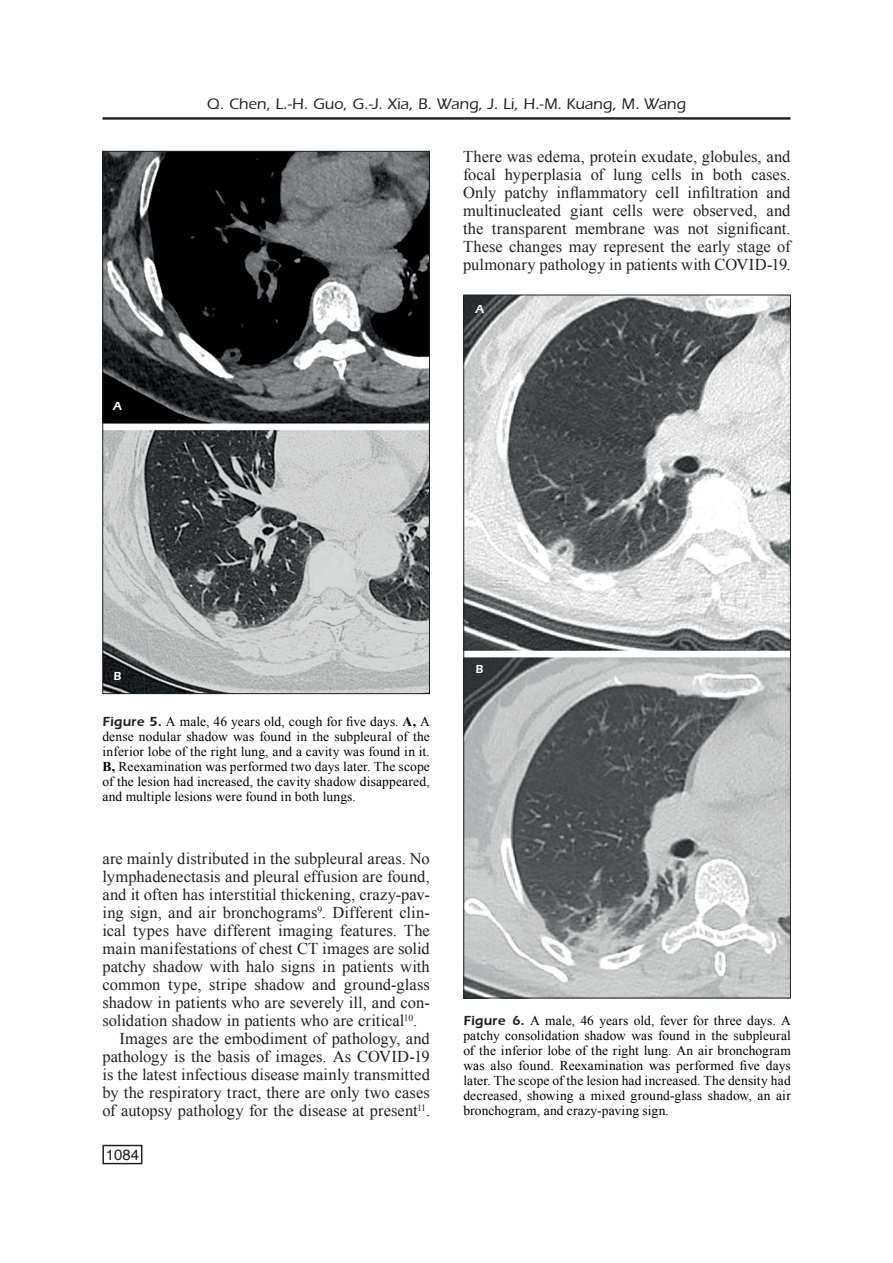
<style>
.page{position:relative;width:893px;height:1263px;background:#fff}
.page>*{position:absolute;margin:0;border:0;box-sizing:border-box;transform-origin:0 0}
.t1{font:16.5px/18px "Times New Roman";color:#231f20;text-align:justify}
.t2{font:500 15.75px "Eras";letter-spacing:.005em;color:#231f20}
.t3{font:15px "Helvetica";color:#231f20}
.t4{font:13.5px/15px "Times New Roman";letter-spacing:.01em;color:#000001;text-align:justify}
.t5{font:12px "Eras Demi";color:#fff}
.s1{font-family:"Eras Demi";color:#231f20}
.s2{font-weight:700}
</style>
<div class="page">
<hr style="left:102px;top:117px;width:688px;height:3px;background:#231f20">
<div style="left:102px;top:1145px;width:40px;height:19px;border:2px solid #231f20"></div>
<img style="left:104px;top:153px;width:324px;height:539px">
<img style="left:465px;top:297px;width:324px;height:699px">
<p class="t2" style="left:207px;top:95px;width:481px">Q. Chen, L.-H. Guo, G.-J. Xia, B. Wang, J. Li, H.-M. Kuang, M. Wang</p>
<p class="t1" style="left:463px;top:147px;width:329px">There was edema, protein exudate, globules, and focal hyperplasia of lung cells in both cases.<br>Only patchy inflammatory cell infiltration and multinucleated giant cells were observed, and the transparent membrane was not significant.<br>These changes may represent the early stage of pulmonary pathology in patients with COVID-19.</p>
<p class="t5" style="left:113px;top:399px;width:10px">A</p>
<p class="t5" style="left:475px;top:301px;width:10px">A</p>
<p class="t5" style="left:114px;top:668px;width:9px">B</p>
<p class="t4" style="left:102px;top:713px;width:329px"><span class="s1">Figure 5.</span> A male, 46 years old, cough for five days. <span class="s2">A,</span> A dense nodular shadow was found in the subpleural of the inferior lobe of the right lung, and a cavity was found in it.<br><span class="s2">B,</span> Reexamination was performed two days later. The scope of the lesion had increased, the cavity shadow disappeared, and multiple lesions were found in both lungs.</p>
<p class="t1" style="left:102px;top:849px;width:329px">are mainly distributed in the subpleural areas. No</p>
<p class="t1" style="left:102px;top:867px;width:329px">lymphadenectasis and pleural effusion are found,</p>
<p class="t1" style="left:102px;top:885px;width:329px">and it often has interstitial thickening, crazy-pav-</p>
<p class="t1" style="left:102px;top:903px;width:329px">ing sign, and air bronchograms<sup>9</sup>. Different clin-</p>
<p class="t1" style="left:102px;top:921px;width:329px">ical types have different imaging features. The</p>
<p class="t1" style="left:102px;top:939px;width:329px">main manifestations of chest CT images are solid</p>
<p class="t1" style="left:102px;top:957px;width:329px">patchy shadow with halo signs in patients with</p>
<p class="t1" style="left:102px;top:975px;width:329px">common type, stripe shadow and ground-glass</p>
<p class="t1" style="left:102px;top:993px;width:329px">shadow in patients who are severely ill, and con-</p>
<p class="t1" style="left:102px;top:1011px;width:316px">solidation shadow in patients who are critical<sup>10</sup>.</p>
<p class="t1" style="left:119px;top:1029px;width:312px">Images are the embodiment of pathology, and</p>
<p class="t1" style="left:102px;top:1047px;width:329px">pathology is the basis of images. As COVID-19</p>
<p class="t1" style="left:102px;top:1065px;width:329px">is the latest infectious disease mainly transmitted</p>
<p class="t1" style="left:102px;top:1083px;width:329px">by the respiratory tract, there are only two cases</p>
<p class="t1" style="left:102px;top:1101px;width:329px">of autopsy pathology for the disease at present<sup>11</sup>.</p>
<p class="t3" style="left:106px;top:1143px;width:35px">1084</p>
<p class="t5" style="left:476px;top:662px;width:9px">B</p>
<p class="t4" style="left:463px;top:1013px;width:329px"><span class="s1">Figure 6.</span> A male, 46 years old, fever for three days. A patchy consolidation shadow was found in the subpleural of the inferior lobe of the right lung. An air bronchogram was also found. Reexamination was performed five days later. The scope of the lesion had increased. The density had decreased, showing a mixed ground-glass shadow, an air bronchogram, and crazy-paving sign.</p>
</div>
